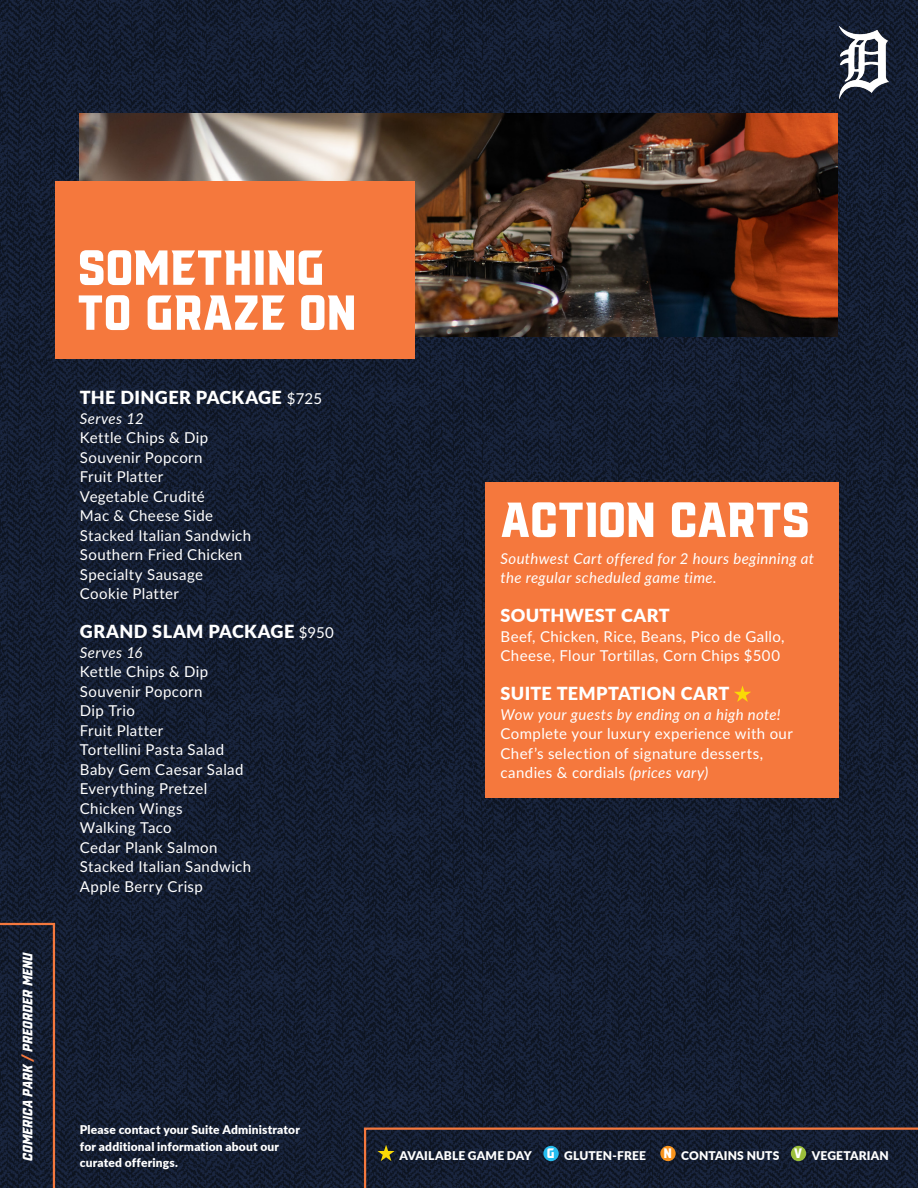
<style>
.page{position:relative;width:918px;height:1188px;background:#fff}
.page>*{position:absolute;margin:0;border:0;box-sizing:border-box;transform-origin:0 0}
.t1{font:54px "VTF Redzone Classic";color:#fff}
.t2{font:900 18px "Lato";letter-spacing:.02em;color:#fff}
.t3{font:15px/19.5px "Lato";letter-spacing:.025em;color:#fff}
.t4{font:italic 15px/19.5px "Lato";letter-spacing:.025em;color:#fff}
.t5{font:italic 15px "VTF Redzone Classic";color:#fff}
.t6{font:900 12px "Lato";letter-spacing:.015em;color:#fff}
.s1{color:#f5783d}
.s2{font-weight:400;font-size:15px}
.s3{font-style:italic}
.s4{font-family:"VTF Redzone Classic";font-weight:400;font-size:15px}
</style>
<div class="page">
<img style="left:0;top:0;width:918px;height:1188px">
<svg style="left:0;top:922px;width:56px;height:266px;background:#1e2131"></svg>
<svg style="left:363px;top:1126px;width:555px;height:62px;background:#1d2131"></svg>
<div style="left:543px;top:1146px;width:16px;height:15px;background:#26bcee;border-radius:50%"></div>
<div style="left:660px;top:1146px;width:16px;height:15px;background:#f7931d;border-radius:50%"></div>
<div style="left:791px;top:1146px;width:15px;height:15px;background:#9cbf3b;border-radius:50%"></div>
<img style="left:840px;top:27px;width:49px;height:72px">
<img style="left:80px;top:113px;width:757px;height:224px">
<div style="left:486px;top:482px;width:353px;height:316px;background:#f5783d"></div>
<svg style="left:734px;top:686px;width:17px;height:16px"></svg>
<div style="left:55px;top:181px;width:360px;height:178px;background:#f5783d"></div>
<p class="t5" style="left:20px;top:1161px;width:211px;rotate:-90deg">COMERICA PARK <span class="s1">/</span> PREORDER MENU</p>
<p class="t1" style="left:78px;top:241px;width:248px">SOMETHING</p>
<p class="t1" style="left:78px;top:286px;width:280px">TO GRAZE ON</p>
<p class="t2" style="left:80px;top:384px;width:244px">THE DINGER PACKAGE <span class="s2">$725</span></p>
<p class="t4" style="left:80px;top:408px;width:65px">Serves 12</p>
<p class="t3" style="left:80px;top:428px;width:130px">Kettle Chips &amp; Dip</p>
<p class="t3" style="left:80px;top:447px;width:124px">Souvenir Popcorn</p>
<p class="t3" style="left:80px;top:467px;width:85px">Fruit Platter</p>
<p class="t3" style="left:80px;top:486px;width:126px">Vegetable Crudité</p>
<p class="t3" style="left:80px;top:506px;width:135px">Mac &amp; Cheese Side</p>
<p class="t3" style="left:80px;top:525px;width:173px">Stacked Italian Sandwich</p>
<p class="t3" style="left:80px;top:545px;width:164px">Southern Fried Chicken</p>
<p class="t3" style="left:80px;top:564px;width:125px">Specialty Sausage</p>
<p class="t3" style="left:80px;top:584px;width:101px">Cookie Platter</p>
<p class="t2" style="left:80px;top:618px;width:256px">GRAND SLAM PACKAGE <span class="s2">$950</span></p>
<p class="t4" style="left:80px;top:642px;width:64px">Serves 16</p>
<p class="t3" style="left:80px;top:662px;width:130px">Kettle Chips &amp; Dip</p>
<p class="t3" style="left:80px;top:681px;width:124px">Souvenir Popcorn</p>
<p class="t3" style="left:80px;top:701px;width:57px">Dip Trio</p>
<p class="t3" style="left:80px;top:720px;width:85px">Fruit Platter</p>
<p class="t3" style="left:80px;top:740px;width:146px">Tortellini Pasta Salad</p>
<p class="t3" style="left:80px;top:759px;width:165px">Baby Gem Caesar Salad</p>
<p class="t3" style="left:80px;top:779px;width:129px">Everything Pretzel</p>
<p class="t3" style="left:80px;top:798px;width:104px">Chicken Wings</p>
<p class="t3" style="left:80px;top:818px;width:93px">Walking Taco</p>
<p class="t3" style="left:80px;top:837px;width:139px">Cedar Plank Salmon</p>
<p class="t3" style="left:80px;top:857px;width:173px">Stacked Italian Sandwich</p>
<p class="t3" style="left:80px;top:876px;width:125px">Apple Berry Crisp</p>
<p class="t6" style="left:80px;top:1121px;width:222px">Please contact your Suite Administrator</p>
<p class="t6" style="left:80px;top:1137px;width:201px">for additional information about our</p>
<p class="t6" style="left:80px;top:1154px;width:100px">curated offerings.</p>
<p class="t1" style="left:501px;top:493px;width:311px">ACTION CARTS</p>
<p class="t4" style="left:501px;top:548px;width:315px">Southwest Cart offered for 2 hours beginning at the regular scheduled game time.</p>
<p class="t2" style="left:501px;top:602px;width:171px">SOUTHWEST CART</p>
<p class="t3" style="left:501px;top:626px;width:286px">Beef, Chicken, Rice, Beans, Pico de Gallo,<br>Cheese, Flour Tortillas, Corn Chips $500</p>
<p class="t2" style="left:501px;top:680px;width:230px">SUITE TEMPTATION CART</p>
<p class="t3" style="left:501px;top:704px;width:294px"><span class="s3">Wow your guests by ending on a high note!<br></span>Complete your luxury experience with our Chef’s selection of signature desserts, candies &amp; cordials <span class="s3">(prices vary)</span></p>
<p class="t6" style="left:399px;top:1146px;width:491px">AVAILABLE GAME DAY <span class="s4">G</span> GLUTEN-FREE <span class="s4">N</span> CONTAINS NUTS <span class="s4">V</span> VEGETARIAN</p>
</div>
